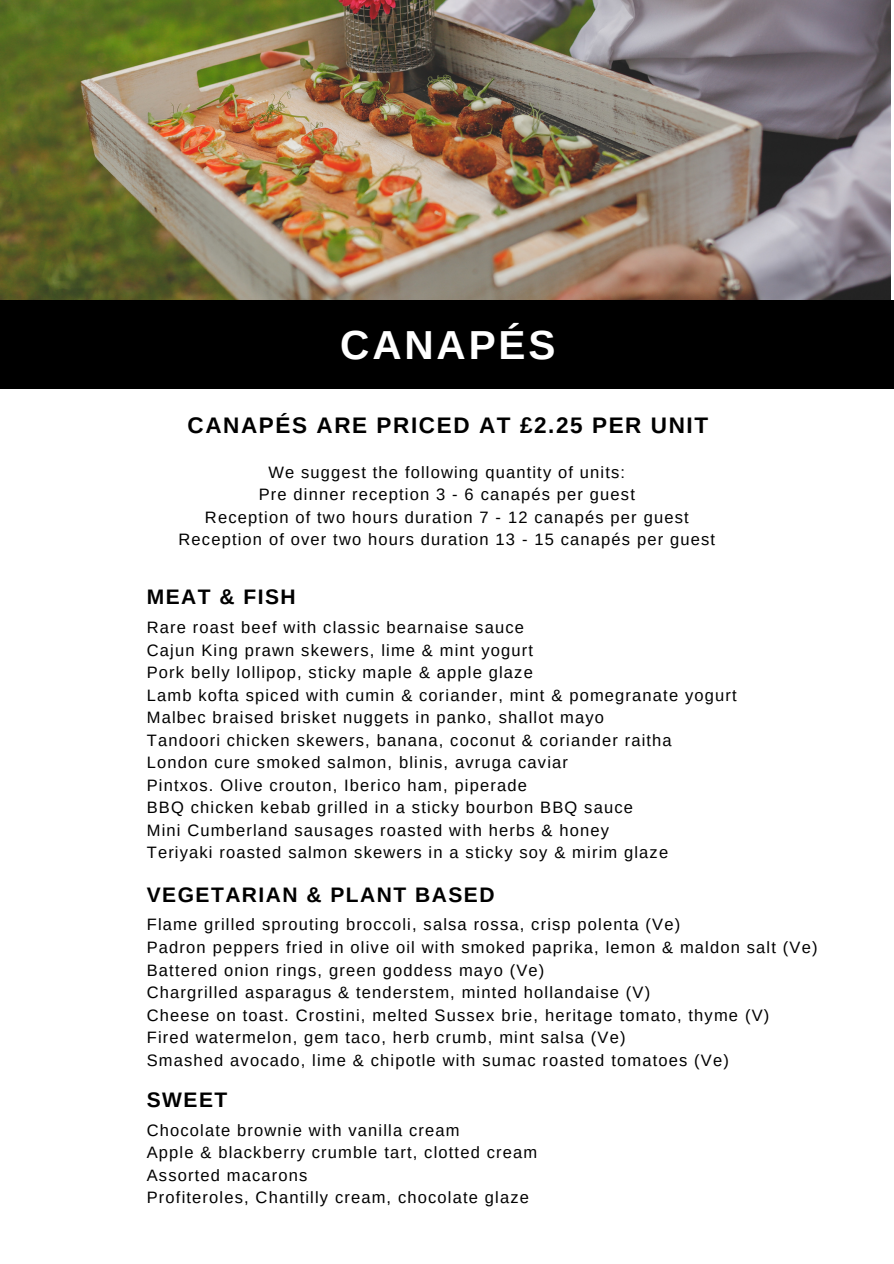
<style>
.page{position:relative;width:894px;height:1264px;background:#fff}
.page>*{position:absolute;margin:0;border:0;box-sizing:border-box;transform-origin:0 0}
.t1{font:700 40.5px "Arimo";letter-spacing:.07em;color:#fff}
.t2{font:700 22.5px "Arimo";letter-spacing:.07em;color:#000}
.t3{font:700 21px "Arimo";letter-spacing:.07em;color:#000}
.t4{font:16.5px "Arimo";letter-spacing:.07em;color:#000}
</style>
<div class="page">
<img style="left:0;top:0;width:889px;height:300px">
<div style="left:0;top:300px;width:893px;height:89px;background:#000"></div>
<h1 class="t1" style="left:340px;top:322px;width:217px">CANAPÉS</h1>
<h2 class="t2" style="left:187px;top:412px;width:522px">CANAPÉS ARE PRICED AT £2.25 PER UNIT</h2>
<p class="t4" style="left:268px;top:462px;width:358px">We suggest the following quantity of units:</p>
<p class="t4" style="left:258px;top:485px;width:377px">Pre dinner reception 3 - 6 canapés per guest</p>
<p class="t4" style="left:205px;top:507px;width:485px">Reception of two hours duration 7 - 12 canapés per guest</p>
<p class="t4" style="left:178px;top:530px;width:538px">Reception of over two hours duration 13 - 15 canapés per guest</p>
<p class="t3" style="left:147px;top:585px;width:150px">MEAT &amp; FISH</p>
<p class="t4" style="left:147px;top:618px;width:378px">Rare roast beef with classic bearnaise sauce</p>
<p class="t4" style="left:147px;top:641px;width:387px">Cajun King prawn skewers, lime &amp; mint yogurt</p>
<p class="t4" style="left:147px;top:663px;width:387px">Pork belly lollipop, sticky maple &amp; apple glaze</p>
<p class="t4" style="left:147px;top:686px;width:591px">Lamb kofta spiced with cumin &amp; coriander, mint &amp; pomegranate yogurt</p>
<h2 class="t4" style="left:147px;top:708px;width:458px">Malbec braised brisket nuggets in panko, shallot mayo</h2>
<p class="t4" style="left:147px;top:731px;width:526px">Tandoori chicken skewers, banana, coconut &amp; coriander raitha</p>
<p class="t4" style="left:147px;top:753px;width:422px">London cure smoked salmon, blinis, avruga caviar</p>
<p class="t4" style="left:147px;top:776px;width:381px">Pintxos. Olive crouton, Iberico ham, piperade</p>
<p class="t4" style="left:147px;top:798px;width:487px">BBQ chicken kebab grilled in a sticky bourbon BBQ sauce</p>
<p class="t4" style="left:147px;top:821px;width:463px">Mini Cumberland sausages roasted with herbs &amp; honey</p>
<p class="t4" style="left:147px;top:843px;width:523px">Teriyaki roasted salmon skewers in a sticky soy &amp; mirim glaze</p>
<p class="t3" style="left:147px;top:882px;width:349px">VEGETARIAN &amp; PLANT BASED</p>
<p class="t4" style="left:147px;top:915px;width:535px">Flame grilled sprouting broccoli, salsa rossa, crisp polenta (Ve)</p>
<p class="t4" style="left:147px;top:938px;width:672px">Padron peppers fried in olive oil with smoked paprika, lemon &amp; maldon salt (Ve)</p>
<h2 class="t4" style="left:147px;top:960px;width:399px">Battered onion rings, green goddess mayo (Ve)</h2>
<p class="t4" style="left:147px;top:983px;width:505px">Chargrilled asparagus &amp; tenderstem, minted hollandaise (V)</p>
<p class="t4" style="left:147px;top:1005px;width:624px">Cheese on toast. Crostini, melted Sussex brie, heritage tomato, thyme (V)</p>
<p class="t4" style="left:147px;top:1028px;width:480px">Fired watermelon, gem taco, herb crumb, mint salsa (Ve)</p>
<p class="t4" style="left:147px;top:1050px;width:583px">Smashed avocado, lime &amp; chipotle with sumac roasted tomatoes (Ve)</p>
<p class="t3" style="left:147px;top:1087px;width:82px">SWEET</p>
<p class="t4" style="left:147px;top:1120px;width:314px">Chocolate brownie with vanilla cream</p>
<p class="t4" style="left:147px;top:1143px;width:392px">Apple &amp; blackberry crumble tart, clotted cream</p>
<p class="t4" style="left:147px;top:1165px;width:162px">Assorted macarons</p>
<h2 class="t4" style="left:147px;top:1188px;width:383px">Profiteroles, Chantilly cream, chocolate glaze</h2>
</div>
